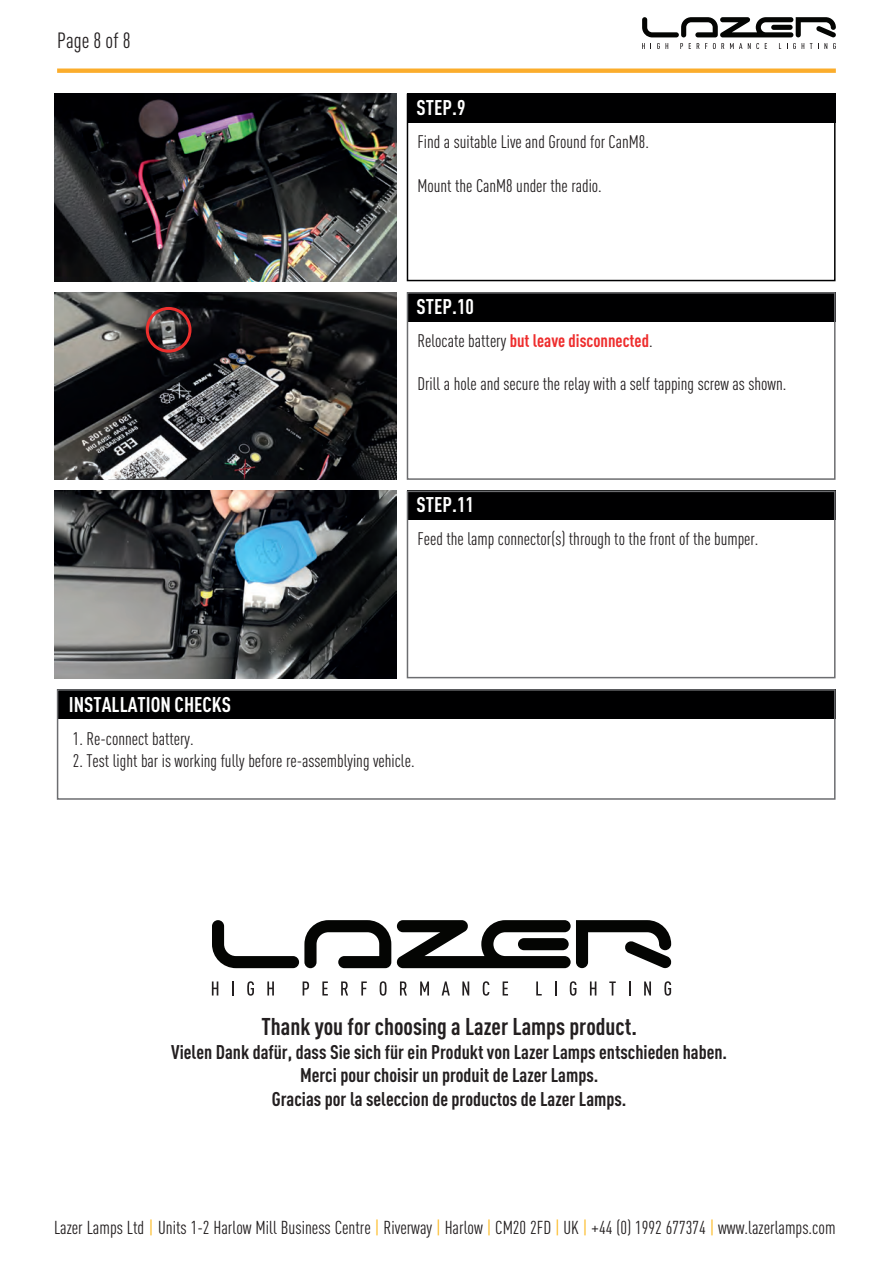
<style>
.page{position:relative;width:893px;height:1263px;background:#fff}
.page>*{position:absolute;margin:0;border:0;box-sizing:border-box;transform-origin:0 0}
.t1{font:700 condensed 24px "DINOT";color:#231f20}
.t2{font:condensed 21.75px "DINOT";color:#231f20}
.t3{font:700 condensed 21px "DINOT";color:#fff}
.t4{font:700 condensed 19.65px/23.5px "DINOT";color:#231f20;text-align:center}
.t5{font:condensed 18.45px "DINOT";color:#231f20}
.t6{font:condensed 18px "DINOT";color:#231f20}
.t7{font:700 condensed 18px "DINOT";color:#ee2d2d}
.s1{font-weight:400;color:#231f20}
.s2{color:#fcb615}
</style>
<div class="page">
<svg style="left:212px;top:920px;width:459px;height:48px"></svg>
<svg style="left:212px;top:981px;width:6px;height:14px"></svg>
<svg style="left:232px;top:981px;width:2px;height:14px"></svg>
<svg style="left:247px;top:981px;width:7px;height:15px"></svg>
<svg style="left:267px;top:981px;width:7px;height:14px"></svg>
<svg style="left:303px;top:981px;width:6px;height:14px"></svg>
<svg style="left:322px;top:981px;width:6px;height:14px"></svg>
<svg style="left:341px;top:981px;width:7px;height:14px"></svg>
<svg style="left:361px;top:981px;width:6px;height:14px"></svg>
<svg style="left:380px;top:981px;width:6px;height:15px"></svg>
<svg style="left:400px;top:981px;width:7px;height:14px"></svg>
<svg style="left:420px;top:981px;width:9px;height:14px"></svg>
<svg style="left:442px;top:981px;width:8px;height:14px"></svg>
<svg style="left:462px;top:981px;width:7px;height:14px"></svg>
<svg style="left:483px;top:981px;width:6px;height:15px"></svg>
<svg style="left:503px;top:981px;width:5px;height:14px"></svg>
<svg style="left:536px;top:981px;width:6px;height:14px"></svg>
<svg style="left:555px;top:981px;width:1px;height:14px"></svg>
<svg style="left:570px;top:981px;width:6px;height:15px"></svg>
<svg style="left:590px;top:981px;width:6px;height:14px"></svg>
<svg style="left:609px;top:981px;width:7px;height:14px"></svg>
<svg style="left:629px;top:981px;width:1px;height:14px"></svg>
<svg style="left:644px;top:981px;width:7px;height:14px"></svg>
<svg style="left:664px;top:981px;width:7px;height:15px"></svg>
<div style="left:407px;top:94px;width:428px;height:187px;border:2px solid #000001"></div>
<div style="left:407px;top:94px;width:428px;height:29px;background:#000001"></div>
<img style="left:54px;top:292px;width:342px;height:188px">
<img style="left:54px;top:491px;width:342px;height:187px">
<img style="left:54px;top:94px;width:342px;height:187px">
<div style="left:407px;top:292px;width:428px;height:30px;background:#000001"></div>
<div style="left:407px;top:491px;width:428px;height:29px;background:#000001"></div>
<div style="left:407px;top:292px;width:428px;height:188px;border:2px solid #6c6d70"></div>
<div style="left:407px;top:491px;width:428px;height:187px;border:2px solid #6c6d70"></div>
<div style="left:57px;top:689px;width:778px;height:30px;background:#000001"></div>
<div style="left:57px;top:689px;width:778px;height:111px;border:2px solid #6c6d70"></div>
<div style="left:146px;top:307px;width:45px;height:46px;border:3px solid #ee2f2d;border-radius:50%"></div>
<svg style="left:642px;top:17px;width:194px;height:20px"></svg>
<svg style="left:642px;top:43px;width:3px;height:6px"></svg>
<svg style="left:657px;top:43px;width:11px;height:6px"></svg>
<svg style="left:680px;top:43px;width:3px;height:6px"></svg>
<svg style="left:697px;top:43px;width:2px;height:6px"></svg>
<svg style="left:713px;top:43px;width:11px;height:6px"></svg>
<svg style="left:730px;top:43px;width:12px;height:6px"></svg>
<svg style="left:748px;top:43px;width:11px;height:6px"></svg>
<svg style="left:787px;top:43px;width:9px;height:6px"></svg>
<svg style="left:802px;top:43px;width:2px;height:6px"></svg>
<svg style="left:810px;top:43px;width:2px;height:6px"></svg>
<svg style="left:818px;top:43px;width:9px;height:6px"></svg>
<svg style="left:833px;top:43px;width:3px;height:6px"></svg>
<div style="left:57px;top:68px;width:779px;height:5px;background:#fbad2c"></div>
<p class="t2" style="left:57px;top:27px;width:75px">Page 8 of 8</p>
<p class="t3" style="left:69px;top:692px;width:164px">INSTALLATION CHECKS</p>
<p class="t3" style="left:417px;top:95px;width:50px">STEP.9</p>
<p class="t6" style="left:417px;top:132px;width:233px">Find a suitable Live and Ground for CanM8.</p>
<p class="t6" style="left:417px;top:175px;width:186px">Mount the CanM8 under the radio.</p>
<p class="t3" style="left:417px;top:293px;width:59px">STEP.10</p>
<p class="t7" style="left:417px;top:329px;width:237px"><span class="s1">Relocate battery</span> but leave disconnected<span class="s1">.</span></p>
<p class="t6" style="left:417px;top:373px;width:370px">Drill a hole and secure the relay with a self tapping screw as shown.</p>
<p class="t3" style="left:417px;top:492px;width:59px">STEP.11</p>
<p class="t6" style="left:417px;top:529px;width:343px">Feed the lamp connector(s) through to the front of the bumper.</p>
<p class="t6" style="left:73px;top:728px;width:122px">1. Re-connect battery.</p>
<p class="t6" style="left:73px;top:750px;width:343px">2. Test light bar is working fully before re-assemblying vehicle.</p>
<h1 class="t1" style="left:261px;top:1012px;width:377px">Thank you for choosing a Lazer Lamps product.</h1>
<p class="t4" style="left:171px;top:1039px;width:557px">Vielen Dank dafür, dass Sie sich für ein Produkt von Lazer Lamps entschieden haben.<br>Merci pour choisir un produit de Lazer Lamps.<br>Gracias por la seleccion de productos de Lazer Lamps.</p>
<p class="t5" style="left:54px;top:1217px;width:783px">Lazer Lamps Ltd <span class="s2">|</span> Units 1-2 Harlow Mill Business Centre <span class="s2">|</span> Riverway <span class="s2">|</span> Harlow <span class="s2">|</span> CM20 2FD <span class="s2">|</span> UK <span class="s2">|</span> +44 (0) 1992 677374 <span class="s2">|</span> www.lazerlamps.com</p>
</div>
